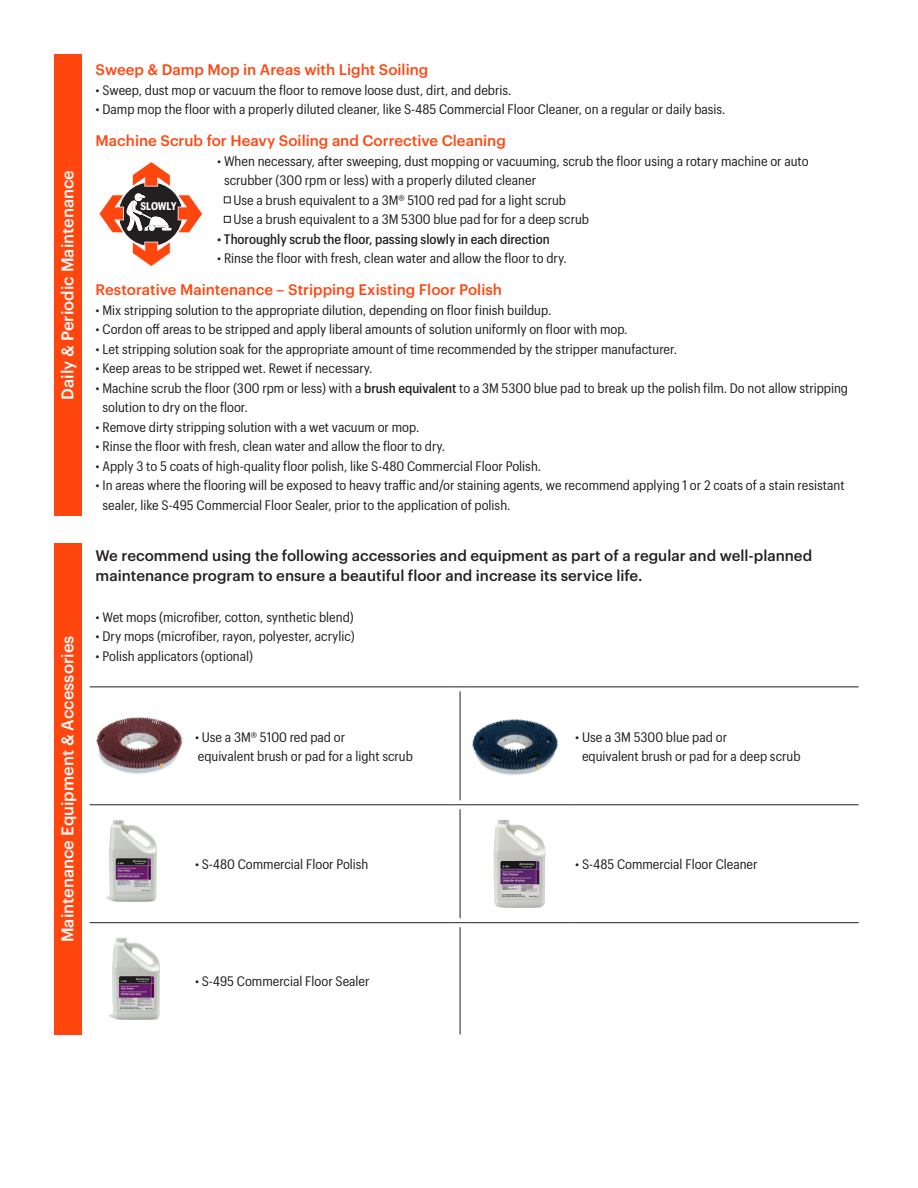
<style>
.page{position:relative;width:918px;height:1188px;background:#fff}
.page>*{position:absolute;margin:0;border:0;box-sizing:border-box;transform-origin:0 0}
.t1{font:500 16.5px "Graphik";color:#fff}
.t2{font:500 15px/19.5px "Graphik";color:#231f20}
.t3{font:500 15px "Graphik";color:#ff460f}
.t4{font:13.5px/19.5px "Graphik Compact";color:#231f20}
.t5{font:500 13.5px "Graphik Compact";color:#231f20}
.t6{font:700 10.95px "Graphik Compact";letter-spacing:-.02em;color:#fff;scale:.94 1}
.s1{font-weight:500}
</style>
<div class="page">
<div style="left:54px;top:54px;width:27px;height:462px;background:#ff460f"></div>
<div style="left:224px;top:196px;width:7px;height:7px;border:1px solid #231f20"></div>
<div style="left:224px;top:216px;width:7px;height:7px;border:1px solid #231f20"></div>
<svg style="left:99px;top:161px;width:104px;height:106px"></svg>
<div style="left:54px;top:543px;width:27px;height:491px;background:#ff460f"></div>
<hr style="left:90px;top:805px;width:99px;height:1px;background:#231f20">
<hr style="left:189px;top:805px;width:261px;height:1px;background:#231f20">
<svg style="left:450px;top:805px;width:20px;height:1px"></svg>
<hr style="left:470px;top:805px;width:99px;height:1px;background:#231f20">
<hr style="left:569px;top:805px;width:290px;height:1px;background:#231f20">
<hr style="left:90px;top:922px;width:99px;height:1px;background:#231f20">
<hr style="left:189px;top:922px;width:261px;height:1px;background:#231f20">
<svg style="left:450px;top:922px;width:20px;height:1px"></svg>
<hr style="left:470px;top:922px;width:99px;height:1px;background:#231f20">
<hr style="left:569px;top:922px;width:290px;height:1px;background:#231f20">
<hr style="left:460px;top:691px;width:1px;height:109px;background:#231f20">
<hr style="left:460px;top:809px;width:1px;height:109px;background:#231f20">
<hr style="left:460px;top:927px;width:1px;height:107px;background:#231f20">
<hr style="left:90px;top:687px;width:99px;height:1px;background:#231f20">
<hr style="left:189px;top:687px;width:261px;height:1px;background:#231f20">
<svg style="left:450px;top:687px;width:20px;height:1px"></svg>
<hr style="left:470px;top:687px;width:99px;height:1px;background:#231f20">
<hr style="left:569px;top:687px;width:290px;height:1px;background:#231f20">
<img style="left:96px;top:717px;width:87px;height:57px">
<img style="left:473px;top:719px;width:86px;height:56px">
<img style="left:106px;top:820px;width:51px;height:81px">
<img style="left:493px;top:820px;width:53px;height:88px">
<img style="left:109px;top:937px;width:51px;height:82px">
<p class="t1" style="left:55px;top:400px;width:231px;rotate:-90deg">Daily &amp; Periodic Maintenance</p>
<p class="t1" style="left:55px;top:942px;width:308px;rotate:-90deg">Maintenance Equipment &amp; Accessories</p>
<p class="t3" style="left:96px;top:58px;width:334px">Sweep &amp; Damp Mop in Areas with Light Soiling</p>
<p class="t4" style="left:96px;top:79px;width:417px">• Sweep, dust mop or vacuum the floor to remove loose dust, dirt, and debris.</p>
<p class="t4" style="left:96px;top:99px;width:631px">• Damp mop the floor with a properly diluted cleaner, like S-485 Commercial Floor Cleaner, on a regular or daily basis.</p>
<p class="t3" style="left:96px;top:129px;width:412px">Machine Scrub for Heavy Soiling and Corrective Cleaning</p>
<p class="t4" style="left:224px;top:150px;width:586px;text-indent:-7px">• When necessary, after sweeping, dust mopping or vacuuming, scrub the floor using a rotary machine or auto scrubber (300 rpm or less) with a properly diluted cleaner</p>
<p class="t4" style="left:233px;top:189px;width:334px">Use a brush equivalent to a 3M® 5100 red pad for a light scrub</p>
<p class="t4" style="left:233px;top:209px;width:357px">Use a brush equivalent to a 3M 5300 blue pad for for a deep scrub</p>
<p class="t5" style="left:217px;top:229px;width:334px">• Thoroughly scrub the floor, passing slowly in each direction</p>
<p class="t4" style="left:217px;top:248px;width:351px">• Rinse the floor with fresh, clean water and allow the floor to dry.</p>
<p class="t3" style="left:96px;top:278px;width:408px">Restorative Maintenance – Stripping Existing Floor Polish</p>
<p class="t4" style="left:96px;top:299px;width:457px">• Mix stripping solution to the appropriate dilution, depending on floor finish buildup.</p>
<p class="t4" style="left:96px;top:319px;width:533px">• Cordon off areas to be stripped and apply liberal amounts of solution uniformly on floor with mop.</p>
<p class="t4" style="left:96px;top:338px;width:583px">• Let stripping solution soak for the appropriate amount of time recommended by the stripper manufacturer.</p>
<p class="t4" style="left:96px;top:358px;width:278px">• Keep areas to be stripped wet. Rewet if necessary.</p>
<p class="t4" style="left:103px;top:377px;width:747px;text-indent:-7px">• Machine scrub the floor (300 rpm or less) with a <span class="s1">brush equivalent</span> to a 3M 5300 blue pad to break up the polish film. Do not allow stripping solution to dry on the floor.</p>
<p class="t4" style="left:96px;top:416px;width:325px">• Remove dirty stripping solution with a wet vacuum or mop.</p>
<p class="t4" style="left:96px;top:436px;width:351px">• Rinse the floor with fresh, clean water and allow the floor to dry.</p>
<p class="t4" style="left:96px;top:455px;width:447px">• Apply 3 to 5 coats of high-quality floor polish, like S-480 Commercial Floor Polish.</p>
<p class="t4" style="left:103px;top:475px;width:744px;text-indent:-7px">• In areas where the flooring will be exposed to heavy traffic and/or staining agents, we recommend applying 1 or 2 coats of a stain resistant sealer, like S-495 Commercial Floor Sealer, prior to the application of polish.</p>
<p class="t6" style="left:140px;top:198px;width:40px">SLOWLY</p>
<p class="t2" style="left:96px;top:545px;width:718px">We recommend using the following accessories and equipment as part of a regular and well-planned maintenance program to ensure a beautiful floor and increase its service life.</p>
<p class="t4" style="left:96px;top:606px;width:260px">• Wet mops (microfiber, cotton, synthetic blend)</p>
<p class="t4" style="left:96px;top:626px;width:261px">• Dry mops (microfiber, rayon, polyester, acrylic)</p>
<p class="t4" style="left:96px;top:645px;width:159px">• Polish applicators (optional)</p>
<p class="t4" style="left:195px;top:726px;width:219px">• Use a 3M® 5100 red pad or<br>equivalent brush or pad for a light scrub</p>
<p class="t4" style="left:582px;top:726px;width:220px;text-indent:-7px">• Use a 3M 5300 blue pad or<br>equivalent brush or pad for a deep scrub</p>
<p class="t4" style="left:195px;top:854px;width:175px">• S-480 Commercial Floor Polish</p>
<p class="t4" style="left:575px;top:854px;width:184px">• S-485 Commercial Floor Cleaner</p>
<p class="t4" style="left:195px;top:971px;width:176px">• S-495 Commercial Floor Sealer</p>
</div>
